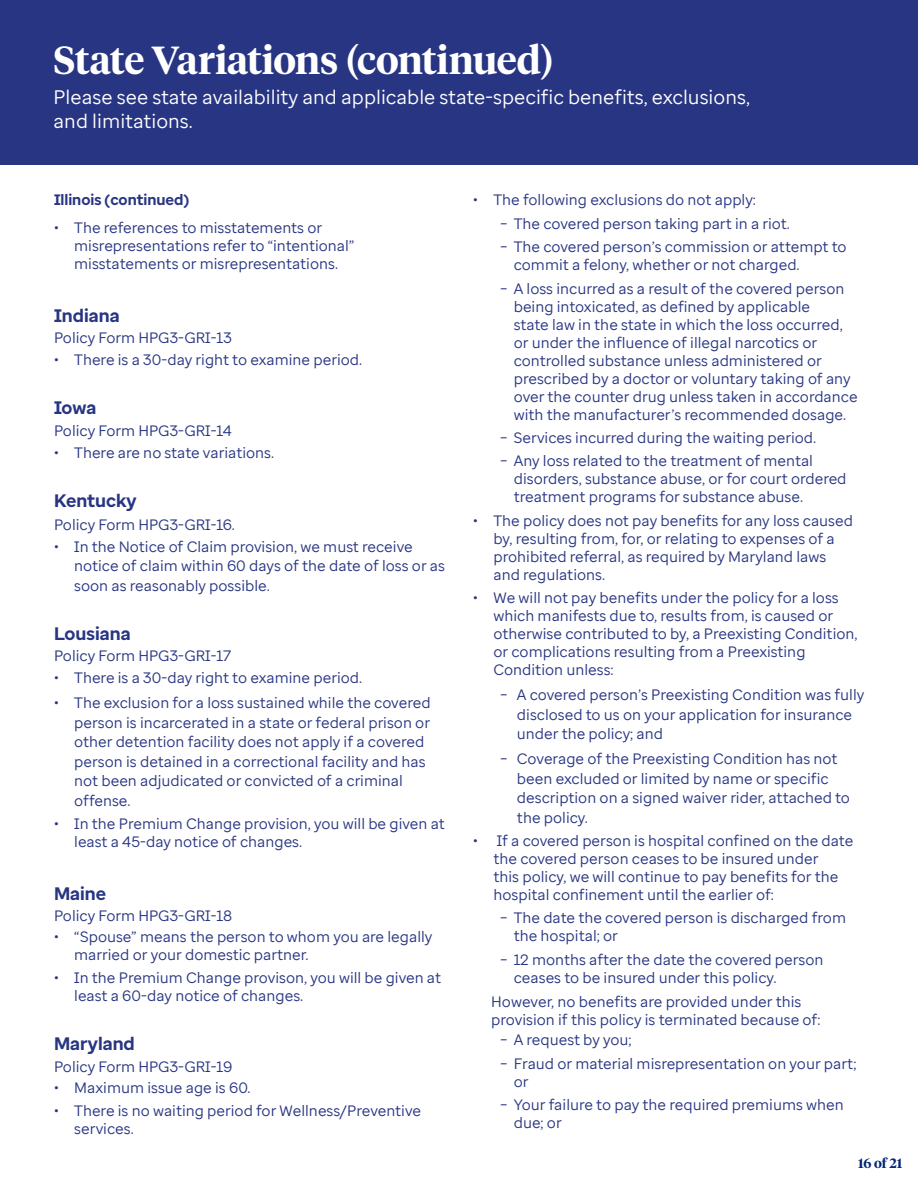
<style>
.page{position:relative;width:918px;height:1188px;background:#fff}
.page>*{position:absolute;margin:0;border:0;box-sizing:border-box;transform-origin:0 0}
.t1{font:600 39px "UHC Serif Headline";letter-spacing:-.01em;color:#fff}
.t2{font:19.5px/24px "Enterprise Sans";color:#fff}
.t3{font:700 18px "Enterprise Sans";color:#283582}
.t4{font:15px/18px "Enterprise Sans";color:#283582}
.t5{font:700 15px "Enterprise Sans";color:#283582}
.t6{font:600 13.5px "UHC Serif Headline";color:#002677}
</style>
<div class="page">
<div style="left:0;top:0;width:918px;height:164px;background:#283582"></div>
<h1 class="t1" style="left:54px;top:33px;width:502px">State Variations (continued)</h1>
<h2 class="t2" style="left:54px;top:85px;width:698px">Please see state availability and applicable state-specific benefits, exclusions, and limitations.</h2>
<p class="t5" style="left:54px;top:190px;width:137px">Illinois (continued)</p>
<p class="t4" style="left:74px;top:218px;width:282px;text-indent:-20px">• The references to misstatements or misrepresentations refer to “intentional” misstatements or misrepresentations.</p>
<p class="t3" style="left:54px;top:303px;width:67px">Indiana</p>
<p class="t4" style="left:54px;top:328px;width:179px">Policy Form HPG3-GRI-13</p>
<p class="t4" style="left:54px;top:351px;width:310px">• There is a 30-day right to examine period.</p>
<p class="t3" style="left:54px;top:396px;width:44px">Iowa</p>
<p class="t4" style="left:54px;top:421px;width:179px">Policy Form HPG3-GRI-14</p>
<p class="t4" style="left:54px;top:443px;width:222px">• There are no state variations.</p>
<p class="t3" style="left:54px;top:489px;width:84px">Kentucky</p>
<p class="t4" style="left:54px;top:515px;width:182px">Policy Form HPG3-GRI-16.</p>
<p class="t4" style="left:74px;top:537px;width:372px;line-height:19.5px;text-indent:-20px">• In the Notice of Claim provision, we must receive notice of claim within 60 days of the date of loss or as soon as reasonably possible.</p>
<p class="t3" style="left:54px;top:622px;width:78px">Lousiana</p>
<p class="t4" style="left:54px;top:647px;width:179px">Policy Form HPG3-GRI-17</p>
<p class="t4" style="left:54px;top:669px;width:310px">• There is a 30-day right to examine period.</p>
<p class="t4" style="left:74px;top:693px;width:358px;line-height:19.5px;text-indent:-20px">• The exclusion for a loss sustained while the covered person is incarcerated in a state or federal prison or other detention facility does not apply if a covered person is detained in a correctional facility and has not been adjudicated or convicted of a criminal offense.</p>
<p class="t4" style="left:74px;top:815px;width:372px;text-indent:-20px">• In the Premium Change provision, you will be given at least a 45-day notice of changes.</p>
<p class="t3" style="left:54px;top:882px;width:54px">Maine</p>
<p class="t4" style="left:54px;top:907px;width:180px">Policy Form HPG3-GRI-18</p>
<p class="t4" style="left:74px;top:928px;width:360px;text-indent:-20px">• “Spouse” means the person to whom you are legally married or your domestic partner.</p>
<p class="t4" style="left:74px;top:969px;width:368px;text-indent:-20px">• In the Premium Change provison, you will be given at least a 60-day notice of changes.</p>
<p class="t3" style="left:54px;top:1032px;width:82px">Maryland</p>
<p class="t4" style="left:54px;top:1057px;width:180px">Policy Form HPG3-GRI-19</p>
<p class="t4" style="left:54px;top:1078px;width:198px">• Maximum issue age is 60.</p>
<p class="t4" style="left:74px;top:1102px;width:348px;text-indent:-20px">• There is no waiting period for Wellness/Preventive services.</p>
<p class="t4" style="left:473px;top:191px;width:284px">• The following exclusions do not apply:</p>
<p class="t4" style="left:500px;top:214px;width:291px">– The covered person taking part in a riot.</p>
<p class="t4" style="left:514px;top:238px;width:334px;text-indent:-14px">– The covered person’s commission or attempt to commit a felony, whether or not charged.</p>
<p class="t4" style="left:514px;top:279px;width:345px;text-indent:-14px">– A loss incurred as a result of the covered person being intoxicated, as defined by applicable<br>state law in the state in which the loss occurred, or under the influence of illegal narcotics or controlled substance unless administered or prescribed by a doctor or voluntary taking of any over the counter drug unless taken in accordance with the manufacturer’s recommended dosage.</p>
<p class="t4" style="left:500px;top:429px;width:318px">– Services incurred during the waiting period.</p>
<p class="t4" style="left:514px;top:452px;width:334px;text-indent:-14px">– Any loss related to the treatment of mental disorders, substance abuse, or for court ordered treatment programs for substance abuse.</p>
<p class="t4" style="left:494px;top:511px;width:361px;text-indent:-20px">• The policy does not pay benefits for any loss caused by, resulting from, for, or relating to expenses of a prohibited referral, as required by Maryland laws and regulations.</p>
<p class="t4" style="left:494px;top:589px;width:366px;text-indent:-20px">• We will not pay benefits under the policy for a loss which manifests due to, results from, is caused or otherwise contributed to by, a Preexisting Condition, or complications resulting from a Preexisting Condition unless:</p>
<p class="t4" style="left:517px;top:685px;width:349px;line-height:19.5px;text-indent:-17px">– A covered person’s Preexisting Condition was fully disclosed to us on your application for insurance under the policy; and</p>
<p class="t4" style="left:517px;top:749px;width:335px;line-height:19.5px;text-indent:-17px">– Coverage of the Preexisting Condition has not been excluded or limited by name or specific description on a signed waiver rider, attached to the policy.</p>
<p class="t4" style="left:494px;top:832px;width:361px;text-indent:-20px">• If a covered person is hospital confined on the date the covered person ceases to be insured under<br>this policy, we will continue to pay benefits for the hospital confinement until the earlier of:</p>
<p class="t4" style="left:514px;top:909px;width:334px;text-indent:-14px">– The date the covered person is discharged from the hospital; or</p>
<p class="t4" style="left:514px;top:950px;width:311px;text-indent:-14px">– 12 months after the date the covered person ceases to be insured under this policy.</p>
<p class="t4" style="left:491px;top:992px;width:331px">However, no benefits are provided under this provision if this policy is terminated because of:</p>
<p class="t4" style="left:500px;top:1031px;width:133px">– A request by you;</p>
<p class="t4" style="left:514px;top:1054px;width:344px;text-indent:-14px">– Fraud or material misrepresentation on your part; or</p>
<p class="t4" style="left:514px;top:1096px;width:332px;text-indent:-14px">– Your failure to pay the required premiums when due; or</p>
<p class="t6" style="left:858px;top:1154px;width:45px">16 of 21</p>
</div>
